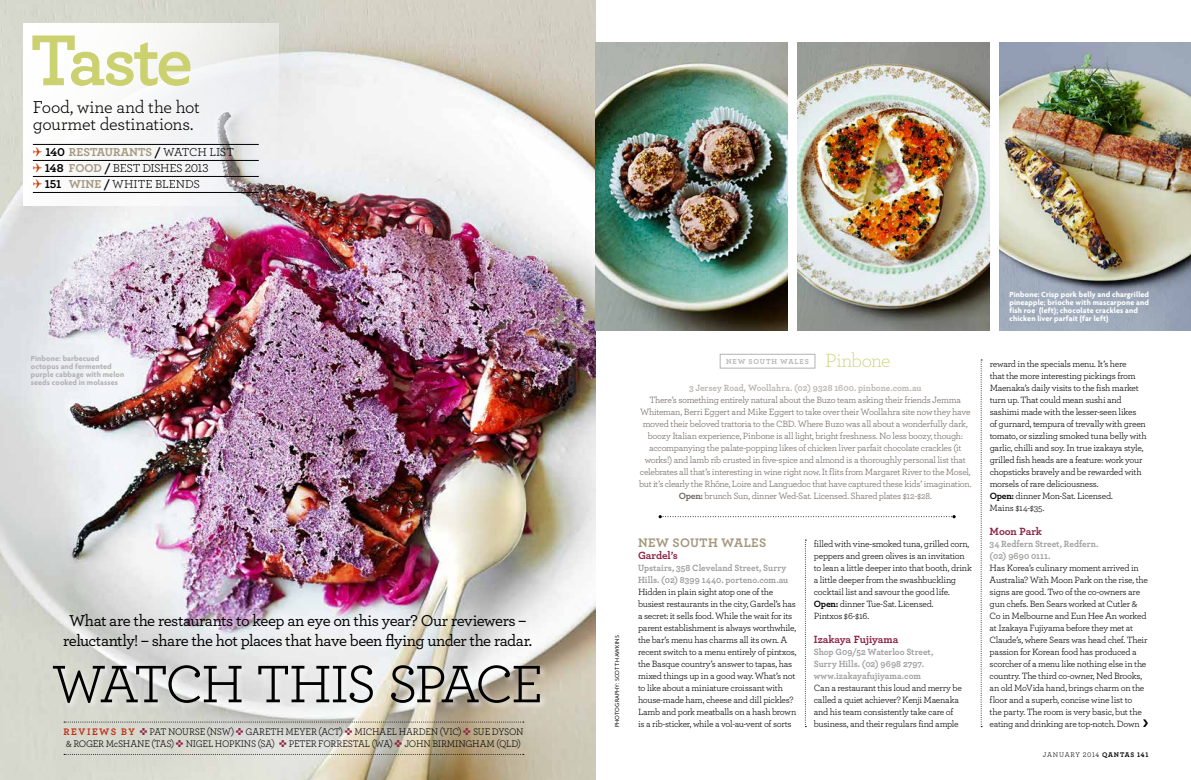
<style>
.page{position:relative;width:1191px;height:780px;background:#fff}
.page>*{position:absolute;margin:0;border:0;box-sizing:border-box;transform-origin:0 0}
.t1{font:600 74px "Archer";letter-spacing:-.04em;color:#ccd170}
.t2{font:55.3px "Archer";letter-spacing:-.045em;color:#000}
.t3{font:300 20px "Archer";letter-spacing:-.03em;color:#ccd170}
.t4{font:18px/17px "Archer";letter-spacing:-.025em;color:#000}
.t5{font:500 16.5px/20px "Archer";letter-spacing:-.03em;color:#000;text-align:center}
.t6{font:700 13px "Archer";color:#a3987e}
.t7{font:12px/16px "Archer";letter-spacing:-.025em;color:#000}
.t8{font:700 11px "Archer";letter-spacing:-.005em;color:#8d2143}
.t9{font:10px/12px "Archer";letter-spacing:-.02em;color:#000;scale:.95 1}
.t10{font:9.5px/12px "Archer";letter-spacing:-.03em;color:#000}
.t11{font:9.5px/12px "Archer";letter-spacing:-.035em;color:#6e6660;text-align:center}
.t12{font:700 9.5px/12px "Archer";letter-spacing:.005em;color:#9e9e9d;scale:.95 1}
.t13{font:700 9.5px "Archer";color:#bbb5b1;scale:.95 1}
.t14{font:700 8px/8px "Agenda";letter-spacing:.015em;color:#fff}
.t15{font:700 8px/8px "Agenda";letter-spacing:.015em;color:#b3b3b2}
.t16{font:700 7.5px "Archer";letter-spacing:.12em;color:#b3b3b2}
.t17{font:7px "Archer";letter-spacing:.085em;color:#000}
.t18{font:700 7px "Archer";color:#000}
.t19{font:6.2px "Agenda";letter-spacing:.02em;color:#000}
.s1{color:#c5440b}
.s2{font-weight:700}
.s3{font-weight:700;color:#a3987e}
.s4{font-weight:700;color:#be3114}
.s5{color:#8d2143}
</style>
<div class="page">
<img style="left:0;top:0;width:595px;height:780px">
<svg style="left:64px;top:753px;width:460px;height:1px"></svg>
<svg style="left:64px;top:721px;width:460px;height:1px"></svg>
<div style="left:51px;top:662px;width:497px;height:49px;background:#fff;opacity:.75"></div>
<svg style="left:23px;top:23px;width:255px;height:183px;fill:#f5f5f6"></svg>
<hr style="left:33px;top:144px;width:226px;height:1px;background:#000">
<hr style="left:33px;top:160px;width:226px;height:1px;background:#000">
<hr style="left:33px;top:176px;width:226px;height:1px;background:#000">
<hr style="left:33px;top:192px;width:226px;height:1px;background:#000">
<svg style="left:32px;top:35px;width:158px;height:51px"></svg>
<img style="left:595px;top:43px;width:192px;height:288px">
<img style="left:797px;top:43px;width:192px;height:288px">
<img style="left:999px;top:43px;width:192px;height:288px">
<svg style="left:980px;top:359px;width:2px;height:368px"></svg>
<svg style="left:805px;top:539px;width:1px;height:188px"></svg>
<div style="left:720px;top:354px;width:95px;height:14px;border:1px solid #b3b3b2"></div>
<svg style="left:658px;top:515px;width:297px;height:3px"></svg>
<h1 class="t1" style="left:30px;top:5px;width:164px">Taste</h1>
<h3 class="t4" style="left:33px;top:97px;width:168px">Food, wine and the hot gourmet destinations.</h3>
<p class="t7" style="left:33px;top:143px;width:203px"><span class="s1">✈</span> <span class="s2">140</span> <span class="s3">restaurants</span> <span class="s2">/</span> watc h list <span class="s1">✈</span> <span class="s2">148</span> <span class="s3">food</span> <span class="s2">/</span> best dishes 2013<br><span class="s1">✈</span> <span class="s2">151</span> <span class="s3">wine</span> <span class="s2">/</span> white blends</p>
<p class="t15" style="left:31px;top:354px;width:95px">Pinbone: barbecued octopus and fermented purple cabbage with melon seeds cooked in molasses</p>
<h3 class="t5" style="left:63px;top:609px;width:470px">What are the restaurants to keep an eye on this year? Our reviewers – reluctantly! – share the hot places that have been flying under the radar.</h3>
<h2 class="t2" style="left:52px;top:645px;width:493px">watch this space</h2>
<p class="t9" style="left:63px;top:725px;width:483px"><span class="s4">r e v i ews by</span> <span class="s5">✜</span> Pat Nourse (NSW) <span class="s5">✜</span> Gareth Meyer (ACT) <span class="s5">✜</span> Michael Harden (Vic) <span class="s5">✜</span> Sue Dyson &amp; Rog er McShane (Tas) <span class="s5">✜</span> Nig el Hopkins (SA) <span class="s5">✜</span> Peter Forrestal (WA) <span class="s5">✜</span> John Birming ham (Qld)</p>
<p class="t19" style="left:613px;top:727px;width:93px;rotate:-90deg">photography: scott hawkins</p>
<p class="t16" style="left:726px;top:355px;width:84px">new south wales</p>
<h3 class="t3" style="left:825px;top:347px;width:67px">Pinbone</h3>
<p class="t13" style="left:689px;top:380px;width:246px">3 Jersey Road, Woollahra. (02) 9328 1600. pinbone.com.au</p>
<p class="t11" style="left:639px;top:393px;width:334px">There’s something entirely natural about the Buzo team asking their friends Jemma Whiteman, Berri Eggert and Mike Eggert to take over their Woollahra site now they have moved their beloved trattoria to the CBD. Where Buzo was all about a wonderfully dark, boozy Italian experience, Pinbone is all light, bright freshness. No less boozy, though: accompanying the palate-popping likes of chicken liver parfait chocolate crackles (it works!) and lamb rib crusted in five-spice and almond is a thoroughly personal list that celebrates all that’s interesting in wine right now. It flits from Margaret River to the Mosel, but it’s clearly the Rhône, Loire and Languedoc that have captured these kids’ imagination.<br><span class="s2">Open:</span> brunch Sun, dinner Wed-Sat. Licensed. Shared plates $12-$28.</p>
<h3 class="t6" style="left:638px;top:532px;width:12px">NEW</h3>
<h3 class="t6" style="left:672px;top:532px;width:10px">SOUT</h3>
<h3 class="t6" style="left:708px;top:532px;width:52px">H WALES</h3>
<p class="t8" style="left:638px;top:546px;width:41px">Gardel’s</p>
<p class="t12" style="left:638px;top:561px;width:160px">Upstairs, 358 Cleveland Street, Surry<br>Hills. (02) 8399 1440. porteno.com.au</p>
<p class="t10" style="left:638px;top:585px;width:160px">Hidden in plain sight atop one of the busiest restaurants in the city, Gardel’s has a secret: it sells food. While the wait for its parent establishment is always worthwhile, the bar’s menu has charms all its own. A recent switch to a menu entirely of pintxos, the Basque country’s answer to tapas, has mixed things up in a good way. What’s not to like about a miniature croissant with house-made ham, cheese and dill pickles?<br>Lamb and pork meatballs on a hash brown is a rib-sticker, while a vol-au-vent of sorts</p>
<p class="t10" style="left:814px;top:537px;width:160px">filled with vine-smoked tuna, grilled corn, peppers and green olives is an invitation to lean a little deeper into that booth, drink a little deeper from the swashbuckling cocktail list and savour the good life.<br><span class="s2">Open:</span> dinner Tue-Sat. Licensed.<br>Pintxos $6-$16.</p>
<p class="t8" style="left:814px;top:630px;width:86px">Izakaya Fujiyama</p>
<p class="t12" style="left:814px;top:645px;width:127px">Shop G09/52 Waterloo Street,<br>Surry Hills. (02) 9698 2797. www.izakayafujiyama.com</p>
<p class="t10" style="left:814px;top:681px;width:150px">Can a restaurant this loud and merry be called a quiet achiever? Kenji Maenaka and his team consistently take care of business, and their regulars find ample</p>
<p class="t14" style="left:1009px;top:290px;width:141px">Pinbone: Crisp pork belly and chargrilled pineapple; brioche with mascarpone and fish roe (left); chocolate crackles and chicken liver parfait (far left)</p>
<p class="t10" style="left:989px;top:357px;width:158px">reward in the specials menu. It’s here<br>that the more interesting pickings from Maenaka’s daily visits to the fish market turn up. That could mean sushi and sashimi made with the lesser-seen likes<br>of gurnard, tempura of trevally with green tomato, or sizzling smoked tuna belly with garlic, chilli and soy. In true izakaya style, grilled fish heads are a feature: work your chopsticks bravely and be rewarded with morsels of rare deliciousness.<br><span class="s2">Open:</span> dinner Mon-Sat. Licensed.<br>Mains $14-$35.</p>
<p class="t8" style="left:989px;top:522px;width:54px">Moon Park</p>
<p class="t12" style="left:989px;top:537px;width:116px">34 Redfern Street, Redfern. (02) 9690 0111.</p>
<p class="t10" style="left:989px;top:561px;width:160px">Has Korea’s culinary moment arrived in Australia? With Moon Park on the rise, the signs are good. Two of the co-owners are gun chefs. Ben Sears worked at Cutler &amp; Co in Melbourne and Eun Hee An worked at Izakaya Fujiyama before they met at Claude’s, where Sears was head chef. Their passion for Korean food has produced a scorcher of a menu like nothing else in the country. The third co-owner, Ned Brooks, an old MoVida hand, brings charm on the floor and a superb, concise wine list to<br>the party. The room is very basic, but the eating and drinking are top-notch.Down</p>
<p class="t17" style="left:1042px;top:749px;width:72px">jan uary 2014 <span class="s2">QANTAS</span></p>
<p class="t18" style="left:1137px;top:748px;width:13px">141</p>
</div>
